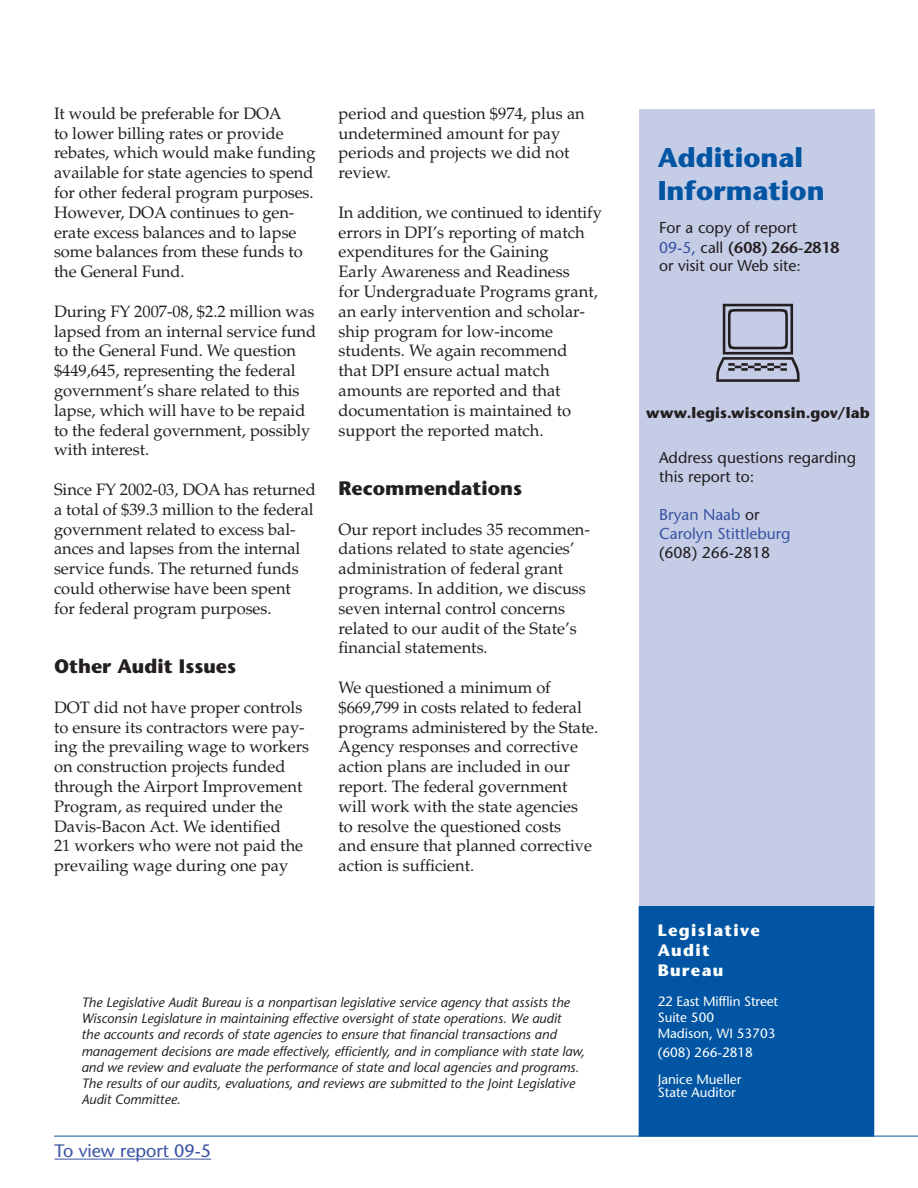
<style>
.page{position:relative;width:918px;height:1188px;background:#fff}
.page>*{position:absolute;margin:0;border:0;box-sizing:border-box;transform-origin:0 0}
.t1{font:700 27px/32.4px "Stone Sans Std";color:#0155a2}
.t2{font:700 19.5px "Stone Sans Std";color:#231f20}
.t3{font:500 18px "Stone Sans Std";color:#3853a3}
.t4{font:16.5px/19.8px "Palatino LT Std";color:#231f20}
.t5{font:700 16.5px/19.8px "Stone Sans Std";letter-spacing:.08em;color:#fff}
.t6{font:500 15.75px/19.2px "Stone Sans Std";color:#231f20}
.t7{font:500 15.75px/18.9px "Stone Sans Std";color:#3853a3}
.t8{font:700 15px "Stone Sans Std";letter-spacing:.005em;color:#231f20}
.t9{font:italic 500 13.5px/16.2px "Stone Sans Std";color:#231f20}
.t10{font:500 13.5px/16.2px "Stone Sans Std";color:#fff}
.s1{color:#3853a3}
.s2{font-weight:600}
.s3{font-size:15px}
.s4{color:#231f20}
</style>
<div class="page">
<div style="left:639px;top:110px;width:235px;height:796px;background:#c5cce6"></div>
<div style="left:639px;top:907px;width:235px;height:229px;background:#0155a2"></div>
<div style="left:639px;top:906px;width:235px;height:230px;border:1px solid #0155a2"></div>
<hr style="left:54px;top:1136px;width:864px;height:1px;background:#0155a2">
<hr style="left:55px;top:1159px;width:156px;height:1px;background:#3853a3">
<p class="t4" style="left:54px;top:105px;width:263px">It would be preferable for DOA<br>to lower billing rates or provide rebates, which would make funding available for state agencies to spend for other federal program purposes.<br>However, DOA continues to gen&shy;erate excess balances and to lapse some balances from these funds to the General Fund.</p>
<p class="t4" style="left:54px;top:303px;width:264px">During FY 2007-08, $2.2 million was lapsed from an internal service fund to the General Fund. We question $449,645, representing the federal government’s share related to this lapse, which will have to be repaid to the federal government, possibly with interest.</p>
<p class="t4" style="left:54px;top:482px;width:263px">Since FY 2002-03, DOA has returned a total of $39.3 million to the federal government related to excess bal&shy;ances and lapses from the internal service funds. The returned funds could otherwise have been spent for federal program purposes.</p>
<p class="t2" style="left:54px;top:658px;width:184px">Other Audit Issues</p>
<p class="t4" style="left:54px;top:699px;width:257px">DOT did not have proper controls to ensure its contractors were pay&shy;ing the prevailing wage to workers on construction projects funded through the Airport Improvement<br>Program, as required under the<br>Davis-Bacon Act. We identified<br>21 workers who were not paid the prevailing wage during one pay</p>
<p class="t4" style="left:339px;top:105px;width:248px">period and question $974, plus an undetermined amount for pay periods and projects we did not review.</p>
<p class="t4" style="left:339px;top:204px;width:265px">In addition, we continued to identify errors in DPI’s reporting of match expenditures for the Gaining<br>Early Awareness and Readiness<br>for Undergraduate Programs grant, an early intervention and scholar&shy;ship program for low-income students. We again recommend<br>that DPI ensure actual match amounts are reported and that documentation is maintained to support the reported match.</p>
<p class="t2" style="left:339px;top:480px;width:185px">Recommendations</p>
<p class="t4" style="left:339px;top:521px;width:253px">Our report includes 35 recommen&shy;dations related to state agencies’ administration of federal grant programs. In addition, we discuss seven internal control concerns related to our audit of the State’s financial statements.</p>
<p class="t4" style="left:339px;top:680px;width:261px">We questioned a minimum of $669,799 in costs related to federal programs administered by the State.<br>Agency responses and corrective action plans are included in our report. The federal government will work with the state agencies<br>to resolve the questioned costs<br>and ensure that planned corrective action is sufficient.</p>
<p class="t9" style="left:81px;top:995px;width:505px">The Legislative Audit Bureau is a nonpartisan legislative service agency that assists the Wisconsin Legislature in maintaining effective oversight of state operations. We audit<br>the accounts and records of state agencies to ensure that financial transactions and management decisions are made effectively, efficiently, and in compliance with state law, and we review and evaluate the performance of state and local agencies and programs.<br>The results of our audits, evaluations, and reviews are submitted to the Joint Legislative Audit Committee.</p>
<p class="t3" style="left:55px;top:1143px;width:158px">To view report 09-5</p>
<h1 class="t1" style="left:658px;top:144px;width:168px">Additional<br>Information</h1>
<p class="t6" style="left:659px;top:219px;width:182px">For a copy of report<br><span class="s1">09-5,</span> call <span class="s2">(608) 266-2818 </span>or visit our Web site<span class="s3">:</span></p>
<p class="t8" style="left:646px;top:406px;width:225px">www.legis.wisconsin.gov/lab</p>
<p class="t6" style="left:659px;top:449px;width:199px">Address questions regarding this report to:</p>
<p class="t7" style="left:659px;top:507px;width:133px">Bryan Naab <span class="s4">or<br></span>Carolyn Stittleburg</p>
<p class="t6" style="left:659px;top:544px;width:113px">(608) 266-2818</p>
<p class="t5" style="left:658px;top:922px;width:104px">Legislative<br>Audit<br>Bureau</p>
<p class="t10" style="left:658px;top:994px;width:122px">22 East Mifflin Street<br>Suite 500<br>Madison, WI 53703</p>
<p class="t10" style="left:658px;top:1040px;width:97px;line-height:27px">(608) 266-2818<br>Janice Mueller</p>
<p class="t10" style="left:658px;top:1086px;width:80px">State Auditor</p>
</div>
